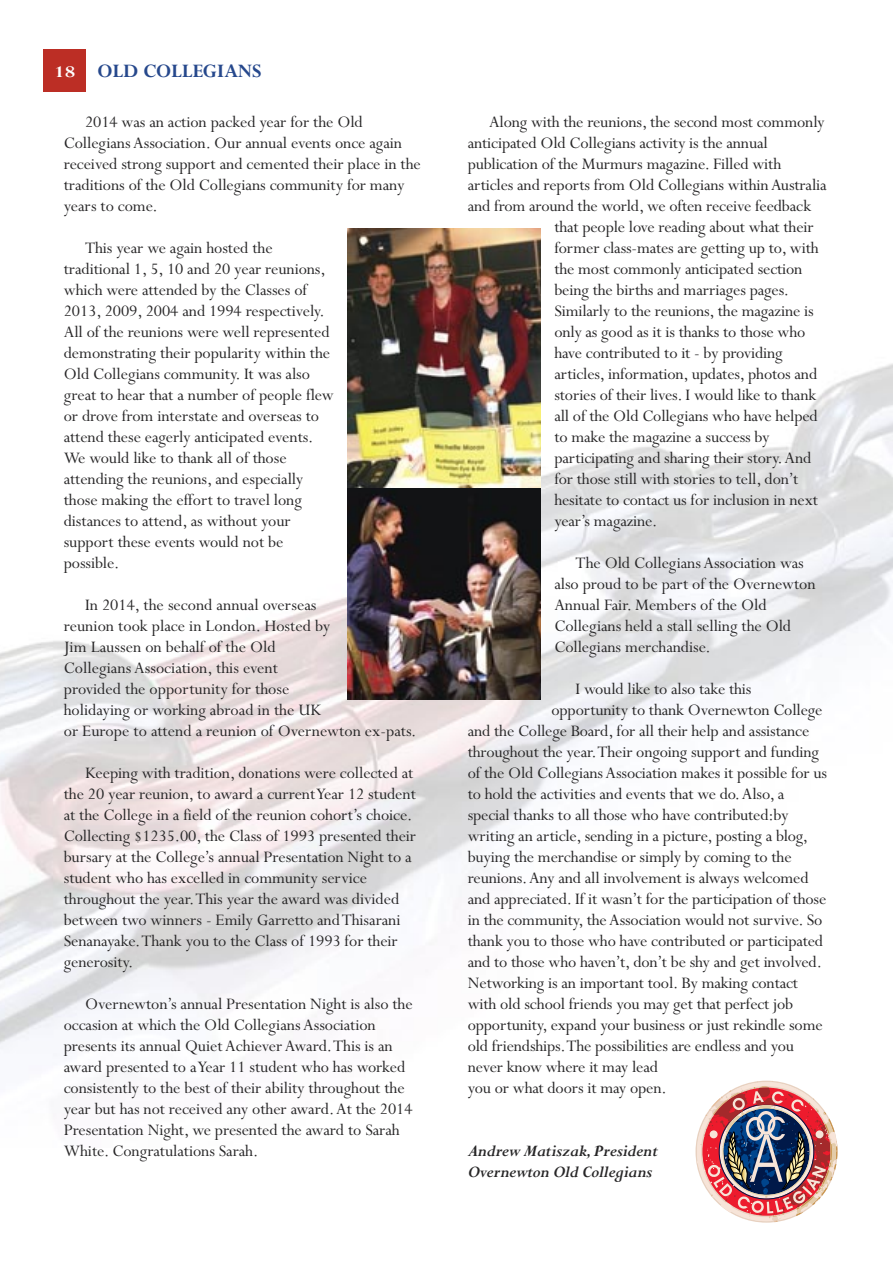
<style>
.page{position:relative;width:893px;height:1263px;background:#fff}
.page>*{position:absolute;margin:0;border:0;box-sizing:border-box;transform-origin:0 0}
.t1{font:700 21px "Perpetua";letter-spacing:-.005em;color:#26488c}
.t2{font:18px/21px "Perpetua";letter-spacing:-.01em;color:#272627}
.t3{font:italic 700 18px/21px "Perpetua";letter-spacing:-.015em;color:#272627}
.s1{font-size:18px;color:#fff}
</style>
<div class="page">
<img style="left:0;top:249px;width:893px;height:832px">
<div style="left:44px;top:50px;width:42px;height:42px;background:#bc2e25"></div>
<img style="left:348px;top:487px;width:193px;height:212px">
<img style="left:348px;top:229px;width:193px;height:258px">
<svg style="left:695px;top:1081px;width:143px;height:142px"></svg>
<div style="left:710px;top:1130px;width:8px;height:8px;background:#f7e4d8;border-radius:50%"></div>
<div style="left:816px;top:1130px;width:7px;height:8px;background:#f7e4d8;border-radius:50%"></div>
<p class="t1" style="left:54px;top:64px;width:209px"><span class="s1">18</span> OLD COLLEGIANS</p>
<p class="t2" style="left:64px;top:113px;width:359px;text-indent:21px">2014 was an action packed year for the Old Collegians Association. Our annual events once again received strong support and cemented their place in the traditions of the Old Collegians community for many years to come.</p>
<p class="t2" style="left:64px;top:239px;width:272px;text-indent:21px">This year we again hosted the traditional 1, 5, 10 and 20 year reunions, which were attended by the Classes of 2013, 2009, 2004 and 1994 respectively.<br>All of the reunions were well represented demonstrating their popularity within the Old Collegians community. It was also great to hear that a number of people flew or drove from interstate and overseas to attend these eagerly anticipated events.<br>We would like to thank all of those attending the reunions, and especially those making the effort to travel long distances to attend, as without your support these events would not be possible.</p>
<p class="t2" style="left:64px;top:596px;width:354px;text-indent:21px">In 2014, the second annual overseas<br>reunion took place in London. Hosted by<br>Jim Laussen on behalf of the Old<br>Collegians Association, this event<br>provided the opportunity for those<br>holidaying or working abroad in the UK<br>or Europe to attend a reunion of Overnewton ex-pats.</p>
<p class="t2" style="left:64px;top:764px;width:354px;text-indent:21px">Keeping with tradition, donations were collected at the 20 year reunion, to award a current Year 12 student at the College in a field of the reunion cohort’s choice.<br>Collecting $1235.00, the Class of 1993 presented their bursary at the College’s annual Presentation Night to a student who has excelled in community service throughout the year. This year the award was divided between two winners - Emily Garretto and Thisarani Senanayake. Thank you to the Class of 1993 for their generosity.</p>
<p class="t2" style="left:64px;top:995px;width:350px;text-indent:21px">Overnewton’s annual Presentation Night is also the occasion at which the Old Collegians Association presents its annual Quiet Achiever Award. This is an award presented to a Year 11 student who has worked consistently to the best of their ability throughout the year but has not received any other award. At the 2014<br>Presentation Night, we presented the award to Sarah White. Congratulations Sarah.</p>
<p class="t2" style="left:489px;top:113px;width:337px">Along with the reunions, the second most commonly</p>
<p class="t2" style="left:468px;top:134px;width:302px">anticipated Old Collegians activity is the annual</p>
<p class="t2" style="left:468px;top:155px;width:315px">publication of the Murmurs magazine. Filled with</p>
<p class="t2" style="left:468px;top:176px;width:360px">articles and reports from Old Collegians within Australia</p>
<p class="t2" style="left:468px;top:197px;width:345px">and from around the world, we often receive feedback</p>
<p class="t2" style="left:554px;top:218px;width:261px">that people love reading about what their</p>
<p class="t2" style="left:554px;top:239px;width:266px">former class-mates are getting up to, with</p>
<p class="t2" style="left:554px;top:260px;width:250px">the most commonly anticipated section</p>
<p class="t2" style="left:554px;top:281px;width:236px">being the births and marriages pages.</p>
<p class="t2" style="left:554px;top:302px;width:261px">Similarly to the reunions, the magazine is</p>
<p class="t2" style="left:554px;top:323px;width:252px">only as good as it is thanks to those who</p>
<p class="t2" style="left:554px;top:344px;width:230px">have contributed to it - by providing</p>
<p class="t2" style="left:554px;top:365px;width:264px">articles, information, updates, photos and</p>
<p class="t2" style="left:554px;top:386px;width:263px">stories of their lives. I would like to thank</p>
<p class="t2" style="left:554px;top:407px;width:265px">all of the Old Collegians who have helped</p>
<p class="t2" style="left:554px;top:428px;width:217px">to make the magazine a success by</p>
<p class="t2" style="left:554px;top:449px;width:258px">participating and sharing their story. And</p>
<p class="t2" style="left:554px;top:470px;width:245px">for those still with stories to tell, don’t</p>
<p class="t2" style="left:554px;top:491px;width:265px">hesitate to contact us for inclusion in next</p>
<p class="t2" style="left:554px;top:512px;width:104px">year’s magazine.</p>
<p class="t2" style="left:554px;top:554px;width:263px;text-indent:21px">The Old Collegians Association was also proud to be part of the Overnewton Annual Fair. Members of the Old Collegians held a stall selling the Old Collegians merchandise.</p>
<p class="t2" style="left:576px;top:680px;width:177px">I would like to also take this</p>
<p class="t2" style="left:551px;top:701px;width:272px">opportunity to thank Overnewton College</p>
<p class="t2" style="left:468px;top:722px;width:343px">and the College Board, for all their help and assistance</p>
<p class="t2" style="left:468px;top:743px;width:353px">throughout the year. Their ongoing support and funding</p>
<p class="t2" style="left:468px;top:764px;width:361px">of the Old Collegians Association makes it possible for us</p>
<p class="t2" style="left:468px;top:785px;width:318px">to hold the activities and events that we do. Also, a</p>
<p class="t2" style="left:468px;top:806px;width:322px">special thanks to all those who have contributed:by</p>
<p class="t2" style="left:468px;top:827px;width:342px">writing an article, sending in a picture, posting a blog,</p>
<p class="t2" style="left:468px;top:848px;width:325px">buying the merchandise or simply by coming to the</p>
<p class="t2" style="left:468px;top:869px;width:342px">reunions. Any and all involvement is always welcomed</p>
<p class="t2" style="left:468px;top:890px;width:360px">and appreciated. If it wasn’t for the participation of those</p>
<p class="t2" style="left:468px;top:911px;width:356px">in the community, the Association would not survive. So</p>
<p class="t2" style="left:468px;top:932px;width:357px">thank you to those who have contributed or participated</p>
<p class="t2" style="left:468px;top:953px;width:356px">and to those who haven’t, don’t be shy and get involved.</p>
<p class="t2" style="left:468px;top:974px;width:332px">Networking is an important tool. By making contact</p>
<p class="t2" style="left:468px;top:995px;width:327px">with old school friends you may get that perfect job</p>
<p class="t2" style="left:468px;top:1016px;width:356px">opportunity, expand your business or just rekindle some</p>
<p class="t2" style="left:468px;top:1037px;width:328px">old friendships. The possibilities are endless and you</p>
<p class="t2" style="left:468px;top:1058px;width:192px">never know where it may lead</p>
<p class="t2" style="left:468px;top:1079px;width:201px">you or what doors it may open.</p>
<p class="t3" style="left:468px;top:1139px;width:192px">Andrew Matiszak, President<br>Overnewton Old Collegians</p>
</div>
